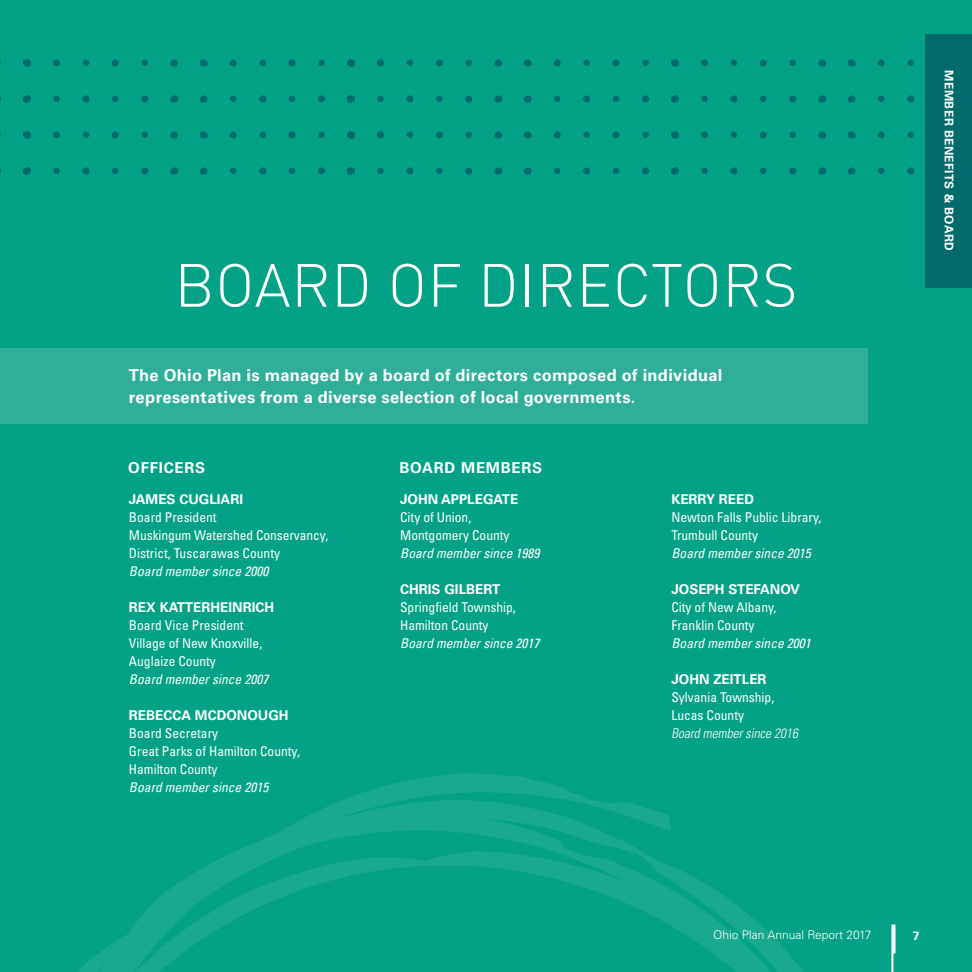
<style>
.page{position:relative;width:972px;height:972px;background:#03a287}
.page>*{position:absolute;margin:0;border:0;box-sizing:border-box;transform-origin:0 0}
.Header_-_Large_Green{font:300 60px "DIN Pro";letter-spacing:.01em;color:#fff}
.Pull_Quote{font:700 16.5px/22.5px "Univers LT Std";letter-spacing:.02em;color:#fff}
.Condensed_Sub_HEad{font:700 15px "Univers LT Std";letter-spacing:.05em;color:#fff}
.Board_Names{font:condensed 13.5px/18px "Univers LT Std";color:#fff}
.Board_Names-2{font:italic condensed 13.5px "Univers LT";color:#fff}
.Board_Names-3{font:700 13.5px "Univers LT Std";color:#fff}
.Board_Names-4{font:italic 300 condensed 13.5px "Univers LT Std";color:#fff}
.t1{font:300 12px "Univers LT Std";color:#fff}
.Top_Heading{font:700 12px "Univers LT Std";letter-spacing:.03em;color:#fff}
</style>
<div class="page">
<svg style="left:77px;top:773px;width:819px;height:199px"></svg>
<div style="left:925px;top:34px;width:47px;height:253px;background:#016b6c"></div>
<svg style="left:848px;top:167px;width:8px;height:8px"></svg>
<svg style="left:818px;top:167px;width:8px;height:8px"></svg>
<svg style="left:818px;top:131px;width:8px;height:8px"></svg>
<svg style="left:907px;top:60px;width:7px;height:6px"></svg>
<svg style="left:877px;top:59px;width:8px;height:8px"></svg>
<svg style="left:848px;top:131px;width:8px;height:8px"></svg>
<svg style="left:789px;top:59px;width:7px;height:7px"></svg>
<svg style="left:730px;top:60px;width:7px;height:6px"></svg>
<svg style="left:760px;top:59px;width:7px;height:8px"></svg>
<svg style="left:701px;top:59px;width:7px;height:8px"></svg>
<svg style="left:848px;top:95px;width:8px;height:8px"></svg>
<svg style="left:701px;top:95px;width:7px;height:7px"></svg>
<svg style="left:760px;top:96px;width:7px;height:6px"></svg>
<svg style="left:730px;top:95px;width:8px;height:8px"></svg>
<svg style="left:789px;top:95px;width:8px;height:8px"></svg>
<svg style="left:818px;top:95px;width:8px;height:8px"></svg>
<svg style="left:878px;top:95px;width:7px;height:7px"></svg>
<svg style="left:907px;top:95px;width:7px;height:8px"></svg>
<svg style="left:818px;top:59px;width:8px;height:8px"></svg>
<svg style="left:907px;top:132px;width:7px;height:6px"></svg>
<svg style="left:877px;top:131px;width:8px;height:8px"></svg>
<svg style="left:848px;top:59px;width:8px;height:8px"></svg>
<svg style="left:789px;top:131px;width:7px;height:7px"></svg>
<svg style="left:730px;top:132px;width:7px;height:6px"></svg>
<svg style="left:760px;top:131px;width:7px;height:8px"></svg>
<svg style="left:701px;top:131px;width:7px;height:8px"></svg>
<svg style="left:701px;top:167px;width:7px;height:7px"></svg>
<svg style="left:760px;top:168px;width:7px;height:6px"></svg>
<svg style="left:730px;top:167px;width:8px;height:8px"></svg>
<svg style="left:789px;top:167px;width:8px;height:8px"></svg>
<svg style="left:878px;top:167px;width:7px;height:7px"></svg>
<svg style="left:907px;top:167px;width:7px;height:8px"></svg>
<svg style="left:524px;top:167px;width:8px;height:8px"></svg>
<svg style="left:494px;top:167px;width:8px;height:8px"></svg>
<svg style="left:671px;top:59px;width:8px;height:8px"></svg>
<svg style="left:494px;top:131px;width:8px;height:8px"></svg>
<svg style="left:642px;top:59px;width:7px;height:7px"></svg>
<svg style="left:583px;top:60px;width:7px;height:6px"></svg>
<svg style="left:612px;top:59px;width:8px;height:8px"></svg>
<svg style="left:553px;top:59px;width:8px;height:8px"></svg>
<svg style="left:524px;top:131px;width:8px;height:8px"></svg>
<svg style="left:465px;top:59px;width:7px;height:7px"></svg>
<svg style="left:406px;top:60px;width:7px;height:6px"></svg>
<svg style="left:436px;top:59px;width:7px;height:8px"></svg>
<svg style="left:377px;top:59px;width:7px;height:8px"></svg>
<svg style="left:671px;top:95px;width:8px;height:8px"></svg>
<svg style="left:524px;top:95px;width:8px;height:8px"></svg>
<svg style="left:377px;top:95px;width:7px;height:7px"></svg>
<svg style="left:436px;top:96px;width:7px;height:6px"></svg>
<svg style="left:406px;top:95px;width:8px;height:8px"></svg>
<svg style="left:465px;top:95px;width:8px;height:8px"></svg>
<svg style="left:494px;top:95px;width:8px;height:8px"></svg>
<svg style="left:554px;top:95px;width:7px;height:7px"></svg>
<svg style="left:613px;top:96px;width:7px;height:6px"></svg>
<svg style="left:583px;top:95px;width:7px;height:8px"></svg>
<svg style="left:642px;top:95px;width:7px;height:8px"></svg>
<svg style="left:671px;top:131px;width:8px;height:8px"></svg>
<svg style="left:494px;top:59px;width:8px;height:8px"></svg>
<svg style="left:642px;top:131px;width:7px;height:7px"></svg>
<svg style="left:583px;top:132px;width:7px;height:6px"></svg>
<svg style="left:612px;top:131px;width:8px;height:8px"></svg>
<svg style="left:553px;top:131px;width:8px;height:8px"></svg>
<svg style="left:524px;top:59px;width:8px;height:8px"></svg>
<svg style="left:465px;top:131px;width:7px;height:7px"></svg>
<svg style="left:406px;top:132px;width:7px;height:6px"></svg>
<svg style="left:436px;top:131px;width:7px;height:8px"></svg>
<svg style="left:377px;top:131px;width:7px;height:8px"></svg>
<svg style="left:671px;top:167px;width:8px;height:8px"></svg>
<svg style="left:377px;top:167px;width:7px;height:7px"></svg>
<svg style="left:436px;top:168px;width:7px;height:6px"></svg>
<svg style="left:406px;top:167px;width:8px;height:8px"></svg>
<svg style="left:465px;top:167px;width:8px;height:8px"></svg>
<svg style="left:554px;top:167px;width:7px;height:7px"></svg>
<svg style="left:613px;top:168px;width:7px;height:6px"></svg>
<svg style="left:583px;top:167px;width:7px;height:8px"></svg>
<svg style="left:642px;top:167px;width:7px;height:8px"></svg>
<svg style="left:200px;top:167px;width:8px;height:8px"></svg>
<svg style="left:170px;top:167px;width:8px;height:8px"></svg>
<svg style="left:347px;top:59px;width:8px;height:8px"></svg>
<svg style="left:170px;top:131px;width:8px;height:8px"></svg>
<svg style="left:318px;top:59px;width:7px;height:7px"></svg>
<svg style="left:259px;top:60px;width:7px;height:6px"></svg>
<svg style="left:288px;top:59px;width:8px;height:8px"></svg>
<svg style="left:229px;top:59px;width:8px;height:8px"></svg>
<svg style="left:200px;top:131px;width:8px;height:8px"></svg>
<svg style="left:141px;top:59px;width:7px;height:7px"></svg>
<svg style="left:82px;top:60px;width:7px;height:6px"></svg>
<svg style="left:112px;top:59px;width:7px;height:8px"></svg>
<svg style="left:53px;top:59px;width:7px;height:8px"></svg>
<svg style="left:347px;top:95px;width:8px;height:8px"></svg>
<svg style="left:200px;top:95px;width:8px;height:8px"></svg>
<svg style="left:53px;top:95px;width:7px;height:7px"></svg>
<svg style="left:112px;top:96px;width:7px;height:6px"></svg>
<svg style="left:82px;top:95px;width:8px;height:8px"></svg>
<svg style="left:141px;top:95px;width:8px;height:8px"></svg>
<svg style="left:170px;top:95px;width:8px;height:8px"></svg>
<svg style="left:230px;top:95px;width:7px;height:7px"></svg>
<svg style="left:289px;top:96px;width:7px;height:6px"></svg>
<svg style="left:259px;top:95px;width:7px;height:8px"></svg>
<svg style="left:318px;top:95px;width:7px;height:8px"></svg>
<svg style="left:347px;top:131px;width:8px;height:8px"></svg>
<svg style="left:170px;top:59px;width:8px;height:8px"></svg>
<svg style="left:318px;top:131px;width:7px;height:7px"></svg>
<svg style="left:259px;top:132px;width:7px;height:6px"></svg>
<svg style="left:288px;top:131px;width:8px;height:8px"></svg>
<svg style="left:229px;top:131px;width:8px;height:8px"></svg>
<svg style="left:200px;top:59px;width:8px;height:8px"></svg>
<svg style="left:141px;top:131px;width:7px;height:7px"></svg>
<svg style="left:82px;top:132px;width:7px;height:6px"></svg>
<svg style="left:112px;top:131px;width:7px;height:8px"></svg>
<svg style="left:53px;top:131px;width:7px;height:8px"></svg>
<svg style="left:347px;top:167px;width:8px;height:8px"></svg>
<svg style="left:53px;top:167px;width:7px;height:7px"></svg>
<svg style="left:112px;top:168px;width:7px;height:6px"></svg>
<svg style="left:82px;top:167px;width:8px;height:8px"></svg>
<svg style="left:141px;top:167px;width:8px;height:8px"></svg>
<svg style="left:230px;top:167px;width:7px;height:7px"></svg>
<svg style="left:289px;top:168px;width:7px;height:6px"></svg>
<svg style="left:259px;top:167px;width:7px;height:8px"></svg>
<svg style="left:318px;top:167px;width:7px;height:8px"></svg>
<svg style="left:23px;top:59px;width:8px;height:8px"></svg>
<svg style="left:23px;top:95px;width:8px;height:8px"></svg>
<svg style="left:23px;top:131px;width:8px;height:8px"></svg>
<svg style="left:23px;top:167px;width:8px;height:8px"></svg>
<svg style="left:891px;top:925px;width:5px;height:47px"></svg>
<div style="left:0;top:348px;width:868px;height:76px;background:#2faf99"></div>
<p class="Header_-_Large_Green" style="left:174px;top:244px;width:625px">BOARD OF DIRECTORS</p>
<p class="Pull_Quote" style="left:129px;top:364px;width:595px">The Ohio Plan is managed by a board of directors composed of individual representatives from a diverse selection of local governments.</p>
<p class="Condensed_Sub_HEad" style="left:128px;top:459px;width:78px">OFFICERS</p>
<p class="Condensed_Sub_HEad" style="left:400px;top:459px;width:144px">BOARD MEMBERS</p>
<p class="Board_Names-3" style="left:129px;top:491px;width:116px">JAMES CUGLIARI</p>
<p class="Board_Names" style="left:129px;top:508px;width:201px">Board President<br>Muskingum Watershed Conservancy,<br>District, Tuscarawas County</p>
<p class="Board_Names-2" style="left:129px;top:563px;width:141px">Board member since 2000</p>
<p class="Board_Names-3" style="left:129px;top:599px;width:147px">REX KATTERHEINRICH</p>
<p class="Board_Names" style="left:129px;top:616px;width:135px">Board Vice President<br>Village of New Knoxville,<br>Auglaize County</p>
<p class="Board_Names-2" style="left:129px;top:671px;width:141px">Board member since 2007</p>
<p class="Board_Names-3" style="left:129px;top:707px;width:161px">REBECCA MCDONOUGH</p>
<p class="Board_Names" style="left:129px;top:724px;width:173px">Board Secretary<br>Great Parks of Hamilton County,<br>Hamilton County</p>
<p class="Board_Names-2" style="left:129px;top:779px;width:141px">Board member since 2015</p>
<p class="Board_Names-3" style="left:400px;top:491px;width:120px">JOHN APPLEGATE</p>
<p class="Board_Names" style="left:400px;top:508px;width:111px">City of Union,<br>Montgomery County</p>
<p class="Board_Names-2" style="left:400px;top:545px;width:141px">Board member since 1989</p>
<p class="Board_Names-3" style="left:400px;top:581px;width:102px">CHRIS GILBERT</p>
<p class="Board_Names" style="left:400px;top:598px;width:117px">Springfield Township,<br>Hamilton County</p>
<p class="Board_Names-2" style="left:400px;top:635px;width:141px">Board member since 2017</p>
<p class="Board_Names-3" style="left:671px;top:491px;width:84px">KERRY REED</p>
<p class="Board_Names" style="left:671px;top:508px;width:152px">Newton Falls Public Library,<br>Trumbull County</p>
<p class="Board_Names-2" style="left:671px;top:545px;width:141px">Board member since 2015</p>
<p class="Board_Names-3" style="left:671px;top:581px;width:130px">JOSEPH STEFANOV</p>
<p class="Board_Names" style="left:671px;top:598px;width:107px">City of New Albany,<br>Franklin County</p>
<p class="Board_Names-2" style="left:671px;top:635px;width:141px">Board member since 2001</p>
<p class="Board_Names-3" style="left:671px;top:671px;width:97px">JOHN ZEITLER</p>
<p class="Board_Names" style="left:671px;top:688px;width:105px">Sylvania Township,</p>
<p class="Board_Names" style="left:671px;top:706px;width:74px">Lucas County</p>
<p class="Board_Names-4" style="left:671px;top:725px;width:131px">Board membersince 2016</p>
<p class="Top_Heading" style="left:956px;top:70px;width:182px;rotate:90deg">MEMBER BENEFITS &amp; BOARD</p>
<p class="t1" style="left:713px;top:928px;width:160px">Ohio Plan Annual Report 2017</p>
<p class="Top_Heading" style="left:913px;top:929px;width:8px">7</p>
</div>
